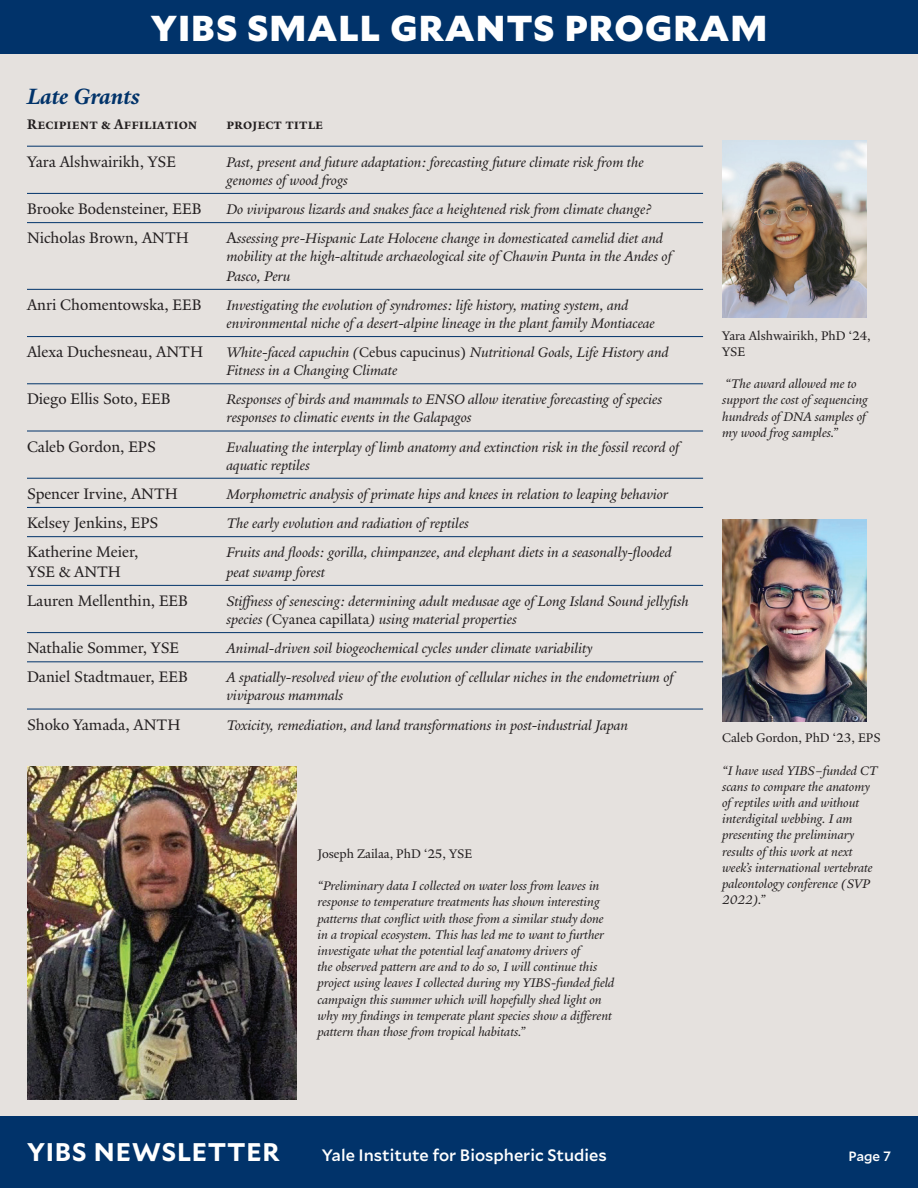
<style>
.page{position:relative;width:918px;height:1188px;background:#fff}
.page>*{position:absolute;margin:0;border:0;box-sizing:border-box;transform-origin:0 0}
.TOP_BAR_HEADERS{font:900 36px "Mallory";letter-spacing:.03em;color:#fff}
.Page_footers{font:700 25.5px "Mallory";letter-spacing:.03em;color:#fff}
.Sub_Head_2_ITALIC_la{font:italic 700 24px "Yale New";color:#01336a}
.Chart_Body_text_ital{font:16.5px "Yale New";color:#231f20}
.YIBS_name_in_footer{font:500 16.5px "Mallory";color:#fff}
.Chart_Body_text_ital-2{font:italic 15px/18px "Yale New";color:#231f20}
.Awardee_Chart_Sub_he{font:700 15px "Yale New";color:#231f20}
.t1{font:italic 13.5px/16.2px "Yale New";color:#231f20}
.t2{font:13.5px/16.2px "Yale New";color:#231f20}
.YIBS_Page_number_foo{font:500 13.5px "Mallory";color:#fff}
.s1{font-style:normal;font-size:16.5px}
.s2{font-style:normal}
</style>
<div class="page">
<div style="left:0;top:12px;width:918px;height:1130px;background:#e5e1de"></div>
<div style="left:0;top:0;width:918px;height:54px;background:#01336a"></div>
<div style="left:0;top:1116px;width:918px;height:72px;background:#01336a"></div>
<hr style="left:27px;top:146px;width:676px;height:1px;background:#01336a">
<hr style="left:27px;top:193px;width:676px;height:1px;background:#01336a">
<hr style="left:27px;top:222px;width:676px;height:1px;background:#01336a">
<hr style="left:27px;top:289px;width:676px;height:1px;background:#01336a">
<hr style="left:27px;top:336px;width:676px;height:1px;background:#01336a">
<hr style="left:27px;top:383px;width:676px;height:1px;background:#01336a">
<hr style="left:27px;top:431px;width:676px;height:1px;background:#01336a">
<hr style="left:27px;top:478px;width:676px;height:1px;background:#01336a">
<hr style="left:27px;top:507px;width:676px;height:1px;background:#01336a">
<hr style="left:27px;top:536px;width:676px;height:1px;background:#01336a">
<hr style="left:27px;top:585px;width:676px;height:1px;background:#01336a">
<hr style="left:27px;top:632px;width:676px;height:1px;background:#01336a">
<hr style="left:27px;top:661px;width:676px;height:1px;background:#01336a">
<hr style="left:27px;top:709px;width:676px;height:1px;background:#01336a">
<img style="left:722px;top:141px;width:144px;height:177px">
<img style="left:722px;top:519px;width:144px;height:203px">
<img style="left:27px;top:767px;width:270px;height:332px">
<p class="TOP_BAR_HEADERS" style="left:151px;top:0;width:618px">YIBS SMALL GRANTS PROGRAM</p>
<p class="Sub_Head_2_ITALIC_la" style="left:27px;top:82px;width:114px">Late Grants</p>
<p class="Awardee_Chart_Sub_he" style="left:27px;top:115px;width:172px">Recipient &amp; Affiliation</p>
<p class="Awardee_Chart_Sub_he" style="left:226px;top:115px;width:98px">project title</p>
<p class="Chart_Body_text_ital" style="left:27px;top:152px;width:151px">Yara Alshwairikh, YSE</p>
<p class="Chart_Body_text_ital-2" style="left:226px;top:153px;width:419px">Past, present and future adaptation: forecasting future climate risk from the genomes of wood frogs</p>
<p class="Chart_Body_text_ital" style="left:27px;top:199px;width:176px">Brooke Bodensteiner, EEB</p>
<p class="Chart_Body_text_ital-2" style="left:226px;top:200px;width:427px">Do viviparous lizards and snakes face a heightened risk from climate change?</p>
<p class="Chart_Body_text_ital" style="left:27px;top:228px;width:164px">Nicholas Brown, ANTH</p>
<p class="Chart_Body_text_ital-2" style="left:226px;top:229px;width:447px"><span class="s1">A</span>ssessing pre-Hispanic Late Holocene change in domesticated camelid diet and mobility at the high-altitude archaeological site of Chawin Punta in the Andes of</p>
<p class="Chart_Body_text_ital-2" style="left:226px;top:267px;width:66px">Pasco, Peru</p>
<p class="Chart_Body_text_ital" style="left:27px;top:295px;width:176px">Anri Chomentowska, EEB</p>
<p class="Chart_Body_text_ital-2" style="left:226px;top:296px;width:430px">Investigating the evolution of syndromes: life history, mating system, and environmental niche of a desert-alpine lineage in the plant family Montiaceae</p>
<p class="Chart_Body_text_ital" style="left:27px;top:342px;width:178px">Alexa Duchesneau, ANTH</p>
<p class="Chart_Body_text_ital-2" style="left:226px;top:343px;width:444px">White-faced capuchin (<span class="s2">Cebus capucinus)</span> Nutritional Goals, Life History and<br>Fitness in a Changing Climate</p>
<p class="Chart_Body_text_ital" style="left:27px;top:389px;width:145px">Diego Ellis Soto, EEB</p>
<p class="Chart_Body_text_ital-2" style="left:226px;top:391px;width:437px">Responses of birds and mammals to ENSO allow iterative forecasting of species responses to climatic events in the Galapagos</p>
<p class="Chart_Body_text_ital" style="left:27px;top:437px;width:130px">Caleb Gordon, EPS</p>
<p class="Chart_Body_text_ital-2" style="left:226px;top:438px;width:454px">Evaluating the interplay of limb anatomy and extinction risk in the fossil record of aquatic reptiles</p>
<p class="Chart_Body_text_ital" style="left:27px;top:484px;width:153px">Spencer Irvine, ANTH</p>
<p class="Chart_Body_text_ital-2" style="left:226px;top:485px;width:443px">Morphometric analysis of primate hips and knees in relation to leaping behavior</p>
<p class="Chart_Body_text_ital" style="left:27px;top:513px;width:133px">Kelsey Jenkins, EPS</p>
<p class="Chart_Body_text_ital-2" style="left:226px;top:514px;width:244px">The early evolution and radiation of reptiles</p>
<p class="Chart_Body_text_ital" style="left:27px;top:542px;width:113px">Katherine Meier,</p>
<p class="Chart_Body_text_ital-2" style="left:226px;top:543px;width:447px">Fruits and floods: gorilla, chimpanzee, and elephant diets in a seasonally-flooded</p>
<p class="Chart_Body_text_ital" style="left:27px;top:562px;width:96px">YSE &amp; ANTH</p>
<p class="Chart_Body_text_ital-2" style="left:227px;top:563px;width:100px">peat swamp forest</p>
<p class="Chart_Body_text_ital" style="left:27px;top:591px;width:163px">Lauren Mellenthin, EEB</p>
<p class="Chart_Body_text_ital-2" style="left:226px;top:592px;width:464px">Stiffness of senescing: determining adult medusae age of Long Island Sound jellyfish species (<span class="s2">Cyanea capillata</span>) using material properties</p>
<p class="Chart_Body_text_ital" style="left:27px;top:638px;width:154px">Nathalie Sommer, YSE</p>
<p class="Chart_Body_text_ital-2" style="left:226px;top:639px;width:367px">Animal-driven soil biogeochemical cycles under climate variability</p>
<p class="Chart_Body_text_ital" style="left:27px;top:667px;width:162px">Daniel Stadtmauer, EEB</p>
<p class="Chart_Body_text_ital-2" style="left:226px;top:669px;width:449px">A spatially-resolved view of the evolution of cellular niches in the endometrium of viviparous mammals</p>
<p class="Chart_Body_text_ital" style="left:27px;top:715px;width:155px">Shoko Yamada, ANTH</p>
<p class="Chart_Body_text_ital-2" style="left:226px;top:716px;width:403px">Toxicity, remediation, and land transformations in post-industrial Japan</p>
<p class="t2" style="left:318px;top:845px;width:156px">Joseph Zailaa, PhD ‘25, YSE</p>
<p class="t1" style="left:318px;top:878px;width:298px">“Preliminary data I collected on water loss from leaves in response to temperature treatments has shown interesting patterns that conflict with those from a similar study done in a tropical ecosystem. This has led me to want to further investigate what the potential leaf anatomy drivers of<br>the observed pattern are and to do so, I will continue this project using leaves I collected during my YIBS-funded field campaign this summer which will hopefully shed light on why my findings in temperate plant species show a different pattern than those from tropical habitats.”</p>
<p class="t2" style="left:722px;top:327px;width:150px">Yara Alshwairikh, PhD ‘24,<br>YSE</p>
<p class="t1" style="left:722px;top:376px;width:147px">“The award allowed me to support the cost of sequencing hundreds of DNA samples of my wood frog samples.”</p>
<p class="t2" style="left:722px;top:730px;width:160px">Caleb Gordon, PhD ‘23, EPS</p>
<p class="t1" style="left:722px;top:762px;width:157px">“I have used YIBS–funded CT scans to compare the anatomy of reptiles with and without interdigital webbing. I am presenting the preliminary results of this work at next week’s international vertebrate paleontology conference (SVP<br>2022).”</p>
<p class="Page_footers" style="left:27px;top:1133px;width:254px">YIBS NEWSLETTER</p>
<p class="YIBS_name_in_footer" style="left:322px;top:1143px;width:287px">Yale Institute for Biospheric Studies</p>
<p class="YIBS_Page_number_foo" style="left:849px;top:1147px;width:44px">Page 7</p>
</div>
